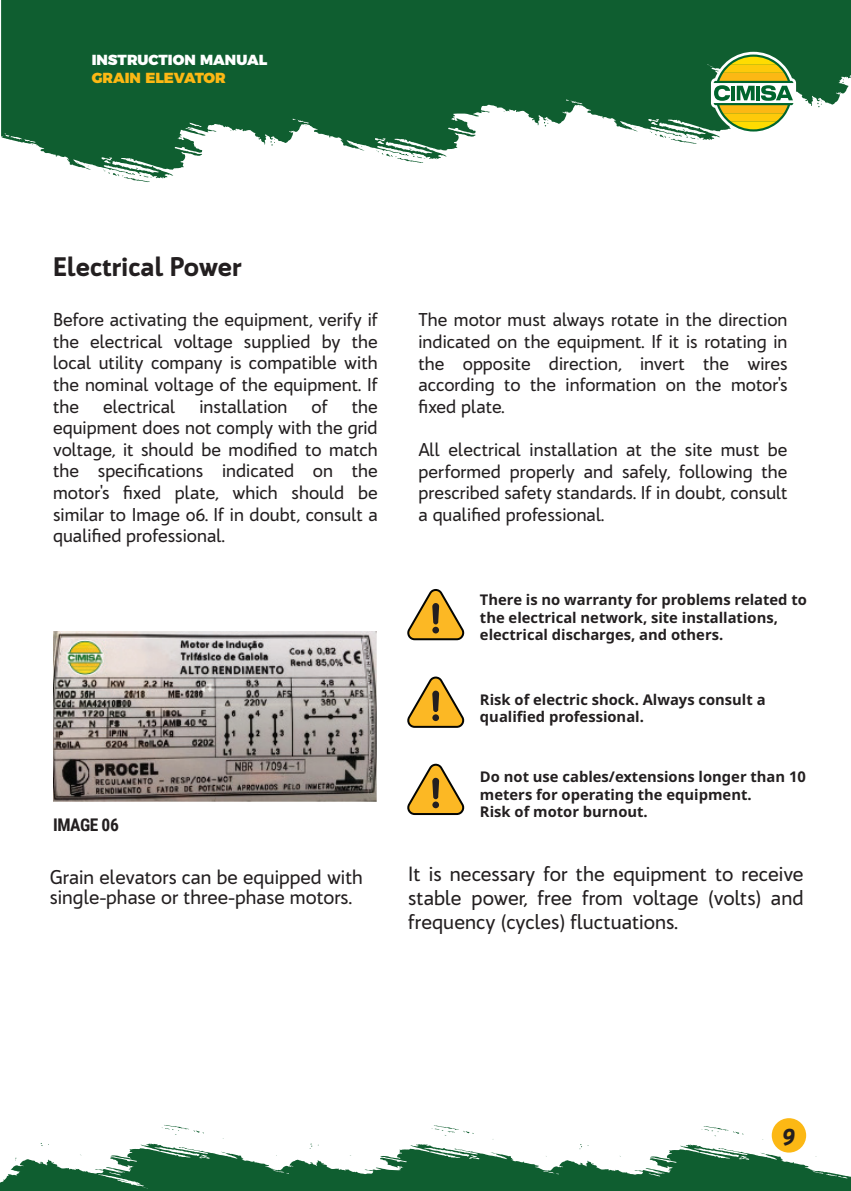
<style>
.page{position:relative;width:851px;height:1191px;background:#fff}
.page>*{position:absolute;margin:0;border:0;box-sizing:border-box;transform-origin:0 0}
.t1{font:900 26px "Bw Quinta Pro";color:#231f20}
.t2{font:italic 900 24px "Bw Quinta Pro";color:#231f20}
.t3{font:500 20px/24px "Bw Quinta Pro";color:#231f20;text-align:justify}
.t4{font:500 19.4px/20px "Bw Quinta Pro";color:#231f20}
.t5{font:500 18px/21.6px "Bw Quinta Pro";color:#231f20;text-align:justify}
.t6{font:700 17.4px "Roboto Condensed";letter-spacing:-.025em;color:#231f20}
.t7{font:700 14.8px/17.6px "Noto Sans";color:#231f20}
.t8{font:900 14.6px "Montserrat";color:#fff}
.t9{font:900 14.6px "Montserrat";color:#fcb814}
</style>
<div class="page">
<svg style="left:701px;top:1126px;width:42px;height:10px"></svg>
<svg style="left:431px;top:1125px;width:42px;height:9px"></svg>
<svg style="left:161px;top:1125px;width:43px;height:10px"></svg>
<svg style="left:0;top:1143px;width:850px;height:48px;fill:#0f5e30"></svg>
<svg style="left:131px;top:179px;width:19px;height:3px"></svg>
<svg style="left:1px;top:0;width:849px;height:179px;fill:#0f5e30"></svg>
<div style="left:771px;top:1118px;width:35px;height:34px;background:#fcb814;border-radius:50%"></div>
<svg style="left:710px;top:52px;width:86px;height:82px"></svg>
<svg style="left:407px;top:589px;width:58px;height:52px"></svg>
<svg style="left:407px;top:676px;width:58px;height:52px"></svg>
<svg style="left:407px;top:763px;width:58px;height:52px"></svg>
<img style="left:53px;top:631px;width:324px;height:171px">
<p class="t8" style="left:92px;top:48px;width:177px">INSTRUCTION MANUAL</p>
<p class="t9" style="left:92px;top:65px;width:136px">GRAIN ELEVATOR</p>
<h1 class="t1" style="left:53px;top:249px;width:190px">Electrical Power</h1>
<p class="t5" style="left:53px;top:309px;width:326px">Before activating the equipment, verify if the electrical voltage supplied by the local utility company is compatible with the nominal voltage of the equipment. If the</p>
<p class="t5" style="left:53px;top:395px;width:326px;text-indent:298px">the equipment does not comply with the grid voltage, it should be modified to match the specifications indicated on the motor's fixed plate, which should be similar to Image 06. If in doubt, consult a qualified professional.</p>
<p class="t5" style="left:103px;top:395px;width:74px">electrical</p>
<p class="t5" style="left:199px;top:395px;width:90px">installation</p>
<p class="t5" style="left:311px;top:395px;width:18px">of</p>
<p class="t6" style="left:53px;top:812px;width:67px">IMAGE 06</p>
<p class="t4" style="left:50px;top:867px;width:314px">Grain elevators can be equipped with single-phase or three-phase motors.</p>
<p class="t5" style="left:418px;top:309px;width:370px">The motor must always rotate in the direction indicated on the equipment. If it is rotating in the opposite direction, invert the wires according to the information on the motor's fixed plate.</p>
<p class="t5" style="left:418px;top:439px;width:370px">All electrical installation at the site must be performed properly and safely, following the prescribed safety standards. If in doubt, consult a qualified professional.</p>
<p class="t7" style="left:480px;top:591px;width:328px">There is no warranty for problems related to the electrical network, site installations, electrical discharges, and others.</p>
<p class="t7" style="left:480px;top:691px;width:287px">Risk of electric shock. Always consult a qualified professional.</p>
<p class="t7" style="left:480px;top:768px;width:327px">Do not use cables/extensions longer than 10 meters for operating the equipment.<br>Risk of motor burnout.</p>
<p class="t3" style="left:408px;top:862px;width:397px">It is necessary for the equipment to receive stable power, free from voltage (volts) and frequency (cycles) fluctuations.</p>
<h2 class="t2" style="left:782px;top:1117px;width:14px">9</h2>
</div>
